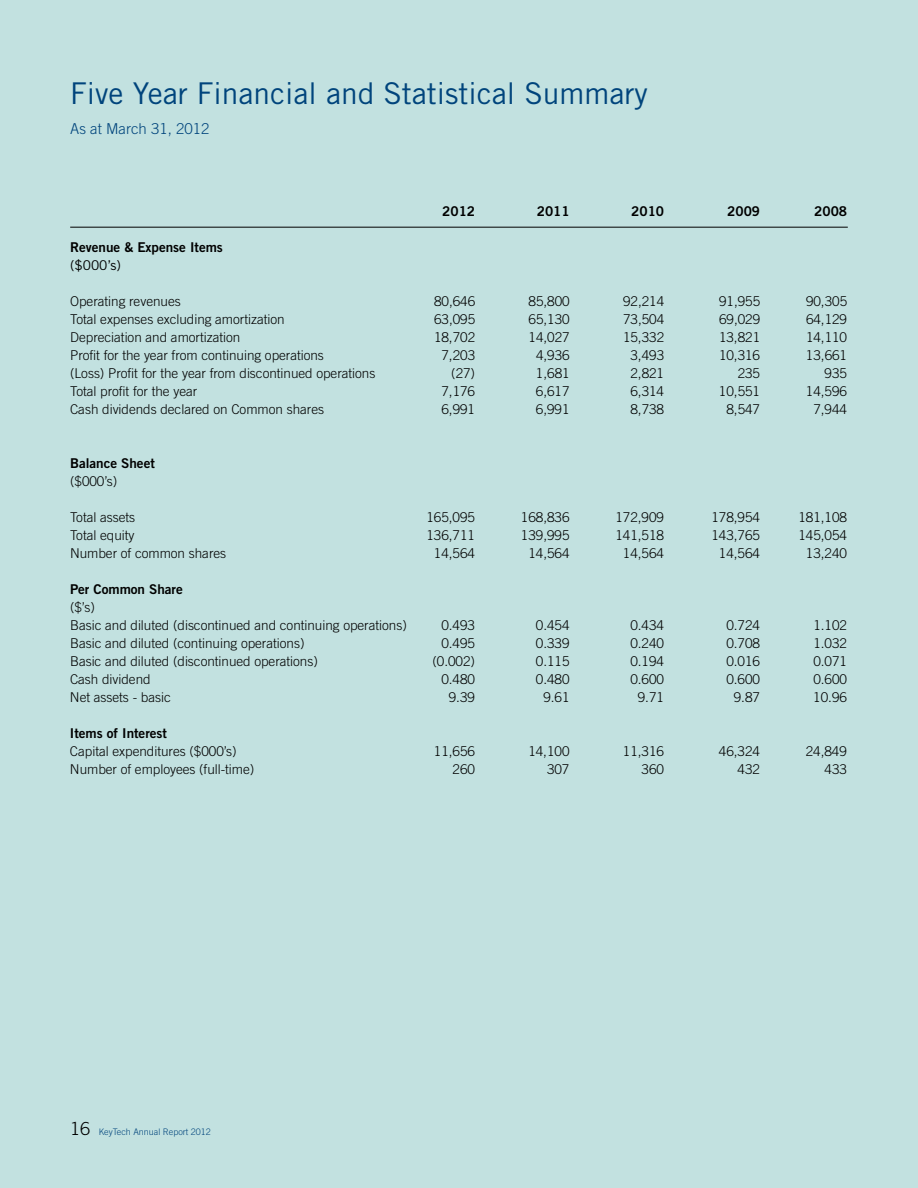
<style>
.page{position:relative;width:918px;height:1188px;background:#c2e1e0}
.page>*{position:absolute;margin:0;border:0;box-sizing:border-box;transform-origin:0 0}
.t1{font:30px "Trade Gothic";color:#00447c}
.t2{font:300 15px "Trade Gothic";color:#00447c}
.t3{font:300 13.5px/18px "Trade Gothic";color:#000}
.t4{font:13.5px "Trade Gothic Bold Two";color:#000}
.t5{font:13.5px "Trade Gothic";color:#000}
.t6{font:300 9px "Trade Gothic";color:#00447c}
.s1{font-size:18px;color:#000}
</style>
<div class="page">
<hr style="left:70px;top:227px;width:778px;height:1px;background:#000">
<h1 class="t1" style="left:70px;top:75px;width:579px">Five Year Financial and Statistical Summary</h1>
<p class="t2" style="left:70px;top:120px;width:141px">As at March 31, 2012</p>
<h1 class="t1" style="left:70px;top:75px;width:224px">Op rating Report</h1>
<p class="t4" style="left:442px;top:203px;width:34px">2012</p>
<p class="t4" style="left:537px;top:203px;width:34px">2011</p>
<p class="t4" style="left:631px;top:203px;width:34px">2010</p>
<p class="t4" style="left:727px;top:203px;width:34px">2009</p>
<p class="t4" style="left:814px;top:203px;width:34px">2008</p>
<p class="t4" style="left:70px;top:239px;width:154px">Revenue &amp; Expense Items</p>
<p class="t5" style="left:70px;top:257px;width:52px">($000’s)</p>
<p class="t3" style="left:70px;top:292px;width:112px">Operating revenues</p>
<p class="t3" style="left:434px;top:292px;width:43px">80,646</p>
<p class="t3" style="left:529px;top:292px;width:43px">85,800</p>
<p class="t3" style="left:623px;top:292px;width:43px">92,214</p>
<p class="t3" style="left:719px;top:292px;width:43px">91,955</p>
<p class="t3" style="left:806px;top:292px;width:43px">90,305</p>
<p class="t3" style="left:70px;top:310px;width:216px">Total expenses excluding amortization</p>
<p class="t3" style="left:434px;top:310px;width:43px">63,095</p>
<p class="t3" style="left:529px;top:310px;width:43px">65,130</p>
<p class="t3" style="left:623px;top:310px;width:43px">73,504</p>
<p class="t3" style="left:719px;top:310px;width:43px">69,029</p>
<p class="t3" style="left:806px;top:310px;width:43px">64,129</p>
<p class="t3" style="left:70px;top:328px;width:172px">Depreciation and amortization</p>
<p class="t3" style="left:434px;top:328px;width:43px">18,702</p>
<p class="t3" style="left:529px;top:328px;width:43px">14,027</p>
<p class="t3" style="left:623px;top:328px;width:43px">15,332</p>
<p class="t3" style="left:719px;top:328px;width:43px">13,821</p>
<p class="t3" style="left:806px;top:328px;width:43px">14,110</p>
<p class="t3" style="left:70px;top:346px;width:255px">Profit for the year from continuing operations</p>
<p class="t3" style="left:442px;top:346px;width:35px">7,203</p>
<p class="t3" style="left:536px;top:346px;width:35px">4,936</p>
<p class="t3" style="left:631px;top:346px;width:35px">3,493</p>
<p class="t3" style="left:719px;top:346px;width:43px">10,316</p>
<p class="t3" style="left:806px;top:346px;width:43px">13,661</p>
<p class="t3" style="left:70px;top:364px;width:307px">(Loss) Profit for the year from discontinued operations</p>
<p class="t3" style="left:451px;top:364px;width:25px">(27)</p>
<p class="t3" style="left:536px;top:364px;width:35px">1,681</p>
<p class="t3" style="left:630px;top:364px;width:35px">2,821</p>
<p class="t3" style="left:738px;top:364px;width:24px">235</p>
<p class="t3" style="left:825px;top:364px;width:24px">935</p>
<p class="t3" style="left:70px;top:382px;width:129px">Total profit for the year</p>
<p class="t3" style="left:441px;top:382px;width:35px">7,176</p>
<p class="t3" style="left:536px;top:382px;width:35px">6,617</p>
<p class="t3" style="left:630px;top:382px;width:35px">6,314</p>
<p class="t3" style="left:719px;top:382px;width:43px">10,551</p>
<p class="t3" style="left:806px;top:382px;width:43px">14,596</p>
<p class="t3" style="left:70px;top:400px;width:255px">Cash dividends declared on Common shares</p>
<p class="t3" style="left:441px;top:400px;width:35px">6,991</p>
<p class="t3" style="left:536px;top:400px;width:35px">6,991</p>
<p class="t3" style="left:630px;top:400px;width:35px">8,738</p>
<p class="t3" style="left:726px;top:400px;width:35px">8,547</p>
<p class="t3" style="left:813px;top:400px;width:35px">7,944</p>
<p class="t4" style="left:70px;top:455px;width:86px">Balance Sheet</p>
<p class="t3" style="left:70px;top:472px;width:49px">($000’s)</p>
<p class="t3" style="left:70px;top:508px;width:67px">Total assets</p>
<p class="t3" style="left:426px;top:508px;width:50px">165,095</p>
<p class="t3" style="left:521px;top:508px;width:50px">168,836</p>
<p class="t3" style="left:615px;top:508px;width:50px">172,909</p>
<p class="t3" style="left:711px;top:508px;width:50px">178,954</p>
<p class="t3" style="left:798px;top:508px;width:50px">181,108</p>
<p class="t3" style="left:70px;top:526px;width:66px">Total equity</p>
<p class="t3" style="left:426px;top:526px;width:50px">136,711</p>
<p class="t3" style="left:521px;top:526px;width:50px">139,995</p>
<p class="t3" style="left:615px;top:526px;width:50px">141,518</p>
<p class="t3" style="left:711px;top:526px;width:50px">143,765</p>
<p class="t3" style="left:798px;top:526px;width:50px">145,054</p>
<p class="t3" style="left:70px;top:544px;width:158px">Number of common shares</p>
<p class="t3" style="left:434px;top:544px;width:43px">14,564</p>
<p class="t3" style="left:528px;top:544px;width:43px">14,564</p>
<p class="t3" style="left:623px;top:544px;width:43px">14,564</p>
<p class="t3" style="left:719px;top:544px;width:43px">14,564</p>
<p class="t3" style="left:806px;top:544px;width:43px">13,240</p>
<p class="t4" style="left:70px;top:581px;width:114px">Per Common Share</p>
<p class="t3" style="left:70px;top:598px;width:338px">($’s)<br>Basic and diluted (discontinued and continuing operations)</p>
<p class="t3" style="left:441px;top:616px;width:35px">0.493</p>
<p class="t3" style="left:536px;top:616px;width:35px">0.454</p>
<p class="t3" style="left:630px;top:616px;width:35px">0.434</p>
<p class="t3" style="left:726px;top:616px;width:35px">0.724</p>
<p class="t3" style="left:813px;top:616px;width:35px">1.102</p>
<p class="t3" style="left:70px;top:634px;width:236px">Basic and diluted (continuing operations)</p>
<p class="t3" style="left:441px;top:634px;width:35px">0.495</p>
<p class="t3" style="left:536px;top:634px;width:35px">0.339</p>
<p class="t3" style="left:630px;top:634px;width:35px">0.240</p>
<p class="t3" style="left:726px;top:634px;width:35px">0.708</p>
<p class="t3" style="left:813px;top:634px;width:35px">1.032</p>
<p class="t3" style="left:70px;top:652px;width:249px">Basic and diluted (discontinued operations)</p>
<p class="t3" style="left:432px;top:652px;width:44px">(0.002)</p>
<p class="t3" style="left:536px;top:652px;width:35px">0.115</p>
<p class="t3" style="left:630px;top:652px;width:35px">0.194</p>
<p class="t3" style="left:726px;top:652px;width:35px">0.016</p>
<p class="t3" style="left:813px;top:652px;width:35px">0.071</p>
<p class="t3" style="left:70px;top:670px;width:82px">Cash dividend</p>
<p class="t3" style="left:441px;top:670px;width:35px">0.480</p>
<p class="t3" style="left:536px;top:670px;width:35px">0.480</p>
<p class="t3" style="left:630px;top:670px;width:35px">0.600</p>
<p class="t3" style="left:726px;top:670px;width:35px">0.600</p>
<p class="t3" style="left:813px;top:670px;width:35px">0.600</p>
<p class="t3" style="left:70px;top:688px;width:102px">Net assets - basic</p>
<p class="t3" style="left:449px;top:688px;width:28px">9.39</p>
<p class="t3" style="left:543px;top:688px;width:28px">9.61</p>
<p class="t3" style="left:638px;top:688px;width:28px">9.71</p>
<p class="t3" style="left:734px;top:688px;width:28px">9.87</p>
<p class="t3" style="left:813px;top:688px;width:35px">10.96</p>
<p class="t4" style="left:70px;top:725px;width:99px">Items of Interest</p>
<p class="t3" style="left:70px;top:742px;width:168px">Capital expenditures ($000’s)</p>
<p class="t3" style="left:434px;top:742px;width:43px">11,656</p>
<p class="t3" style="left:528px;top:742px;width:43px">14,100</p>
<p class="t3" style="left:623px;top:742px;width:43px">11,316</p>
<p class="t3" style="left:719px;top:742px;width:43px">46,324</p>
<p class="t3" style="left:806px;top:742px;width:43px">24,849</p>
<p class="t3" style="left:70px;top:760px;width:186px">Number of employees (full-time)</p>
<p class="t3" style="left:453px;top:760px;width:24px">260</p>
<p class="t3" style="left:547px;top:760px;width:24px">307</p>
<p class="t3" style="left:642px;top:760px;width:24px">360</p>
<p class="t3" style="left:738px;top:760px;width:24px">432</p>
<p class="t3" style="left:825px;top:760px;width:24px">433</p>
<p class="t6" style="left:54px;top:1125px;width:146px"><span class="s1">18</span> KeyTech Annual Report 2008</p>
<p class="t6" style="left:70px;top:1126px;width:142px"><span class="s1">16</span> KeyTech Annual Report 2012</p>
</div>
